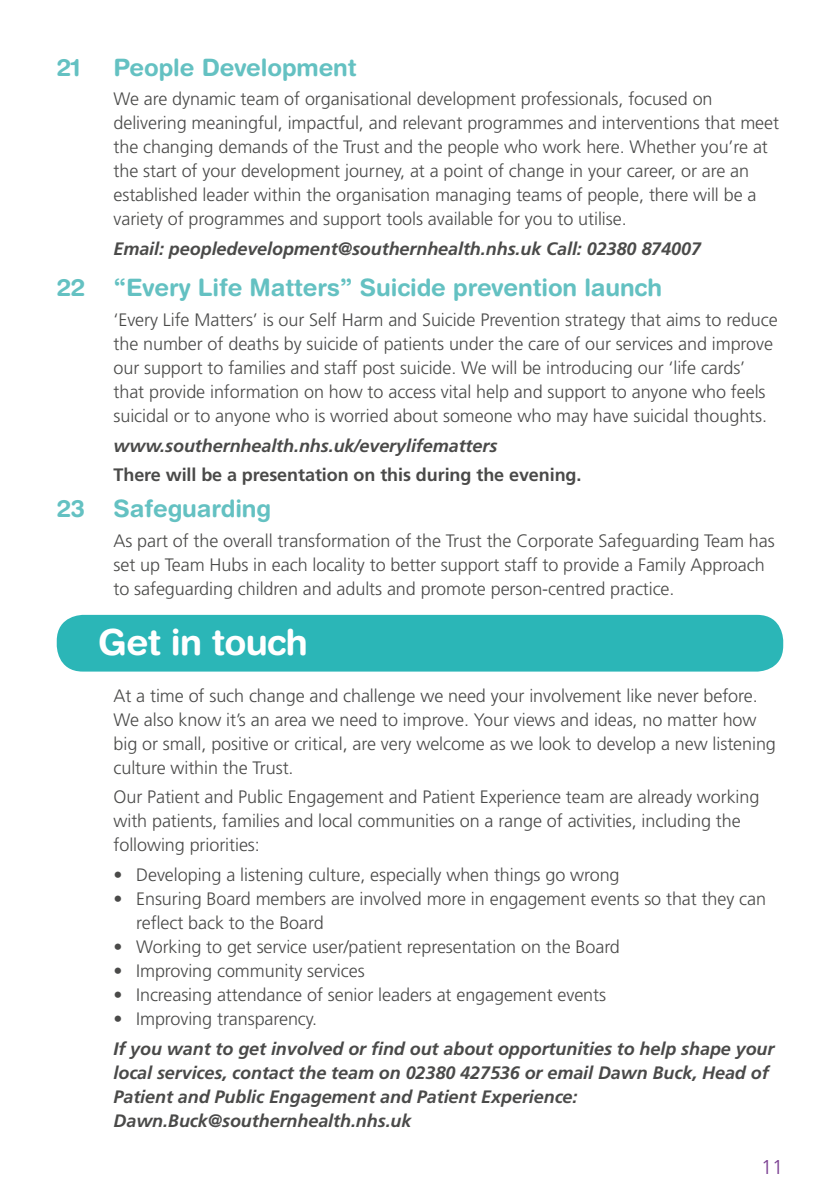
<style>
.page{position:relative;width:840px;height:1191px;background:#fff}
.page>*{position:absolute;margin:0;border:0;box-sizing:border-box;transform-origin:0 0}
.t1{font:700 36px "Helvetica Rounded";letter-spacing:-.02em;color:#fff}
.t2{font:700 24px "Helvetica Rounded";letter-spacing:-.005em;color:#64c1c2}
.t3{font:300 20px "Frutiger";color:#7a3f91}
.t4{font:300 18px/24px "Frutiger";letter-spacing:-.005em;color:#4a4a49}
.t5{font:italic 700 18px/24px "Frutiger";letter-spacing:-.005em;color:#4a4a49}
.t6{font:700 18px "Frutiger";letter-spacing:-.005em;color:#4a4a49}
</style>
<div class="page">
<div style="left:57px;top:615px;width:725px;height:56px;background:#2bb6b7;border-radius:26px"></div>
<h2 class="t2" style="left:57px;top:52px;width:25px">21</h2>
<h2 class="t2" style="left:113px;top:52px;width:244px">People Development</h2>
<p class="t4" style="left:113px;top:87px;width:666px">We are dynamic team of organisational development professionals, focused on delivering meaningful, impactful, and relevant programmes and interventions that meet the changing demands of the Trust and the people who work here. Whether you’re at the start of your development journey, at a point of change in your career, or are an established leader within the organisation managing teams of people, there will be a variety of programmes and support tools available for you to utilise.</p>
<p class="t5" style="left:113px;top:236px;width:588px">Email: peopledevelopment@southernhealth.nhs.uk Call: 02380 874007</p>
<h2 class="t2" style="left:57px;top:273px;width:606px">22 “Every Life Matters” Suicide prevention launch</h2>
<p class="t4" style="left:113px;top:308px;width:665px">‘Every Life Matters’ is our Self Harm and Suicide Prevention strategy that aims to reduce the number of deaths by suicide of patients under the care of our services and improve our support to families and staff post suicide. We will be introducing our ‘life cards’ that provide information on how to access vital help and support to anyone who feels suicidal or to anyone who is worried about someone who may have suicidal thoughts.</p>
<p class="t5" style="left:113px;top:433px;width:385px">www.southernhealth.nhs.uk/everylifematters</p>
<p class="t6" style="left:113px;top:464px;width:469px">There will be a presentation on this during the evening.</p>
<h2 class="t2" style="left:57px;top:494px;width:216px">23 Safeguarding</h2>
<p class="t4" style="left:113px;top:528px;width:662px">As part of the overall transformation of the Trust the Corporate Safeguarding Team has set up Team Hubs in each locality to better support staff to provide a Family Approach to safeguarding children and adults and promote person-centred practice.</p>
<h1 class="t1" style="left:98px;top:620px;width:211px">Get in touch</h1>
<p class="t4" style="left:113px;top:683px;width:663px">At a time of such change and challenge we need your involvement like never before.<br>We also know it’s an area we need to improve. Your views and ideas, no matter how big or small, positive or critical, are very welcome as we look to develop a new listening culture within the Trust.</p>
<p class="t4" style="left:113px;top:785px;width:647px">Our Patient and Public Engagement and Patient Experience team are already working with patients, families and local communities on a range of activities, including the following priorities:</p>
<p class="t4" style="left:113px;top:863px;width:507px">• Developing a listening culture, especially when things go wrong</p>
<p class="t4" style="left:136px;top:887px;width:631px;text-indent:-23px">• Ensuring Board members are involved more in engagement events so that they can reflect back to the Board</p>
<p class="t4" style="left:113px;top:934px;width:507px">• Working to get service user/patient representation on the Board</p>
<p class="t4" style="left:113px;top:958px;width:252px">• Improving community services</p>
<p class="t4" style="left:113px;top:982px;width:494px">• Increasing attendance of senior leaders at engagement events</p>
<p class="t4" style="left:113px;top:1006px;width:205px">• Improving transparency.</p>
<p class="t5" style="left:113px;top:1036px;width:662px">If you want to get involved or find out about opportunities to help shape your local services, contact the team on 02380 427536 or email Dawn Buck, Head of Patient and Public Engagement and Patient Experience:<br>Dawn.Buck@southernhealth.nhs.uk</p>
<p class="t3" style="left:760px;top:1155px;width:24px">11</p>
</div>
